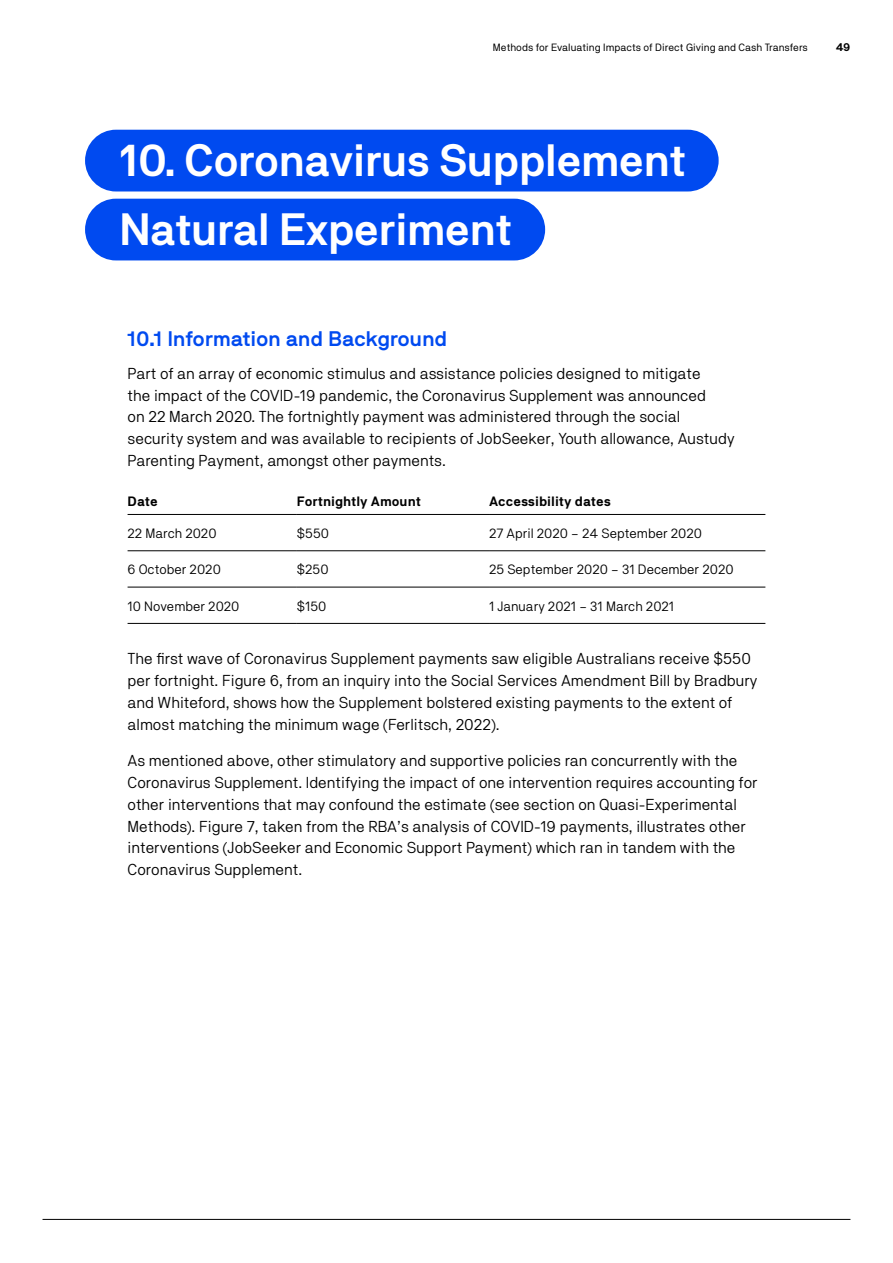
<style>
.page{position:relative;width:893px;height:1263px;background:#fff}
.page>*{position:absolute;margin:0;border:0;box-sizing:border-box;transform-origin:0 0}
.t1{font:600 45px/69px "NB Akademie";letter-spacing:-.02em;color:#fff}
.t2{font:700 21px "NB International Pro";letter-spacing:.02em;color:#004af0}
.t3{font:15.75px/21.8px "NB Akademie";color:#000}
.t4{font:13.5px "NB Akademie";color:#000}
.t5{font:700 13.5px "NB Akademie";color:#000}
.t6{font:700 11.25px "NB Akademie";color:#000}
.t7{font:10.5px "NB Akademie";color:#000}
</style>
<div class="page">
<hr style="left:128px;top:550px;width:169px;height:1px;background:#000">
<hr style="left:297px;top:550px;width:192px;height:1px;background:#000">
<hr style="left:489px;top:550px;width:276px;height:1px;background:#000">
<hr style="left:128px;top:587px;width:169px;height:1px;background:#000">
<hr style="left:297px;top:587px;width:192px;height:1px;background:#000">
<hr style="left:489px;top:587px;width:276px;height:1px;background:#000">
<hr style="left:128px;top:623px;width:169px;height:1px;background:#000">
<hr style="left:297px;top:623px;width:192px;height:1px;background:#000">
<hr style="left:489px;top:623px;width:276px;height:1px;background:#000">
<hr style="left:128px;top:514px;width:169px;height:1px;background:#000">
<hr style="left:297px;top:514px;width:192px;height:1px;background:#000">
<hr style="left:489px;top:514px;width:276px;height:1px;background:#000">
<div style="left:85px;top:130px;width:634px;height:61px;background:#004af0;border-radius:31px"></div>
<div style="left:85px;top:199px;width:460px;height:61px;background:#004af0;border-radius:31px"></div>
<hr style="left:43px;top:1219px;width:807px;height:1px;background:#000">
<p class="t7" style="left:493px;top:41px;width:316px">Methods for Evaluating Impacts of Direct Giving and Cash Transfers</p>
<p class="t6" style="left:836px;top:40px;width:16px">49</p>
<h1 class="t1" style="left:119px;top:125px;width:569px">10. Coronavirus Supplement<br>Natural Experiment</h1>
<h2 class="t2" style="left:128px;top:327px;width:321px">10.1 Information and Background</h2>
<p class="t3" style="left:128px;top:362px;width:609px">Part of an array of economic stimulus and assistance policies designed to mitigate<br>the impact of the COVID-19 pandemic, the Coronavirus Supplement was announced<br>on 22 March 2020. The fortnightly payment was administered through the social security system and was available to recipients of JobSeeker, Youth allowance, Austudy Parenting Payment, amongst other payments.</p>
<p class="t5" style="left:128px;top:493px;width:32px">Date</p>
<p class="t5" style="left:297px;top:493px;width:126px">Fortnightly Amount</p>
<p class="t5" style="left:489px;top:493px;width:124px">Accessibility dates</p>
<p class="t4" style="left:128px;top:525px;width:91px">22 March 2020</p>
<p class="t4" style="left:297px;top:525px;width:34px">$550</p>
<p class="t4" style="left:489px;top:525px;width:215px">27 April 2020 – 24 September 2020</p>
<p class="t4" style="left:128px;top:562px;width:95px">6 October 2020</p>
<p class="t4" style="left:297px;top:562px;width:33px">$250</p>
<p class="t4" style="left:489px;top:562px;width:246px">25 September 2020 – 31 December 2020</p>
<p class="t4" style="left:128px;top:598px;width:113px">10 November 2020</p>
<p class="t4" style="left:297px;top:598px;width:31px">$150</p>
<p class="t4" style="left:489px;top:598px;width:187px">1 January 2021 – 31 March 2021</p>
<p class="t3" style="left:128px;top:648px;width:631px">The first wave of Coronavirus Supplement payments saw eligible Australians receive $550 per fortnight. Figure 6, from an inquiry into the Social Services Amendment Bill by Bradbury and Whiteford, shows how the Supplement bolstered existing payments to the extent of almost matching the minimum wage (Ferlitsch, 2022).</p>
<p class="t3" style="left:128px;top:750px;width:632px">As mentioned above, other stimulatory and supportive policies ran concurrently with the Coronavirus Supplement. Identifying the impact of one intervention requires accounting for other interventions that may confound the estimate (see section on Quasi-Experimental Methods). Figure 7, taken from the RBA’s analysis of COVID-19 payments, illustrates other interventions (JobSeeker and Economic Support Payment) which ran in tandem with the Coronavirus Supplement.</p>
</div>
